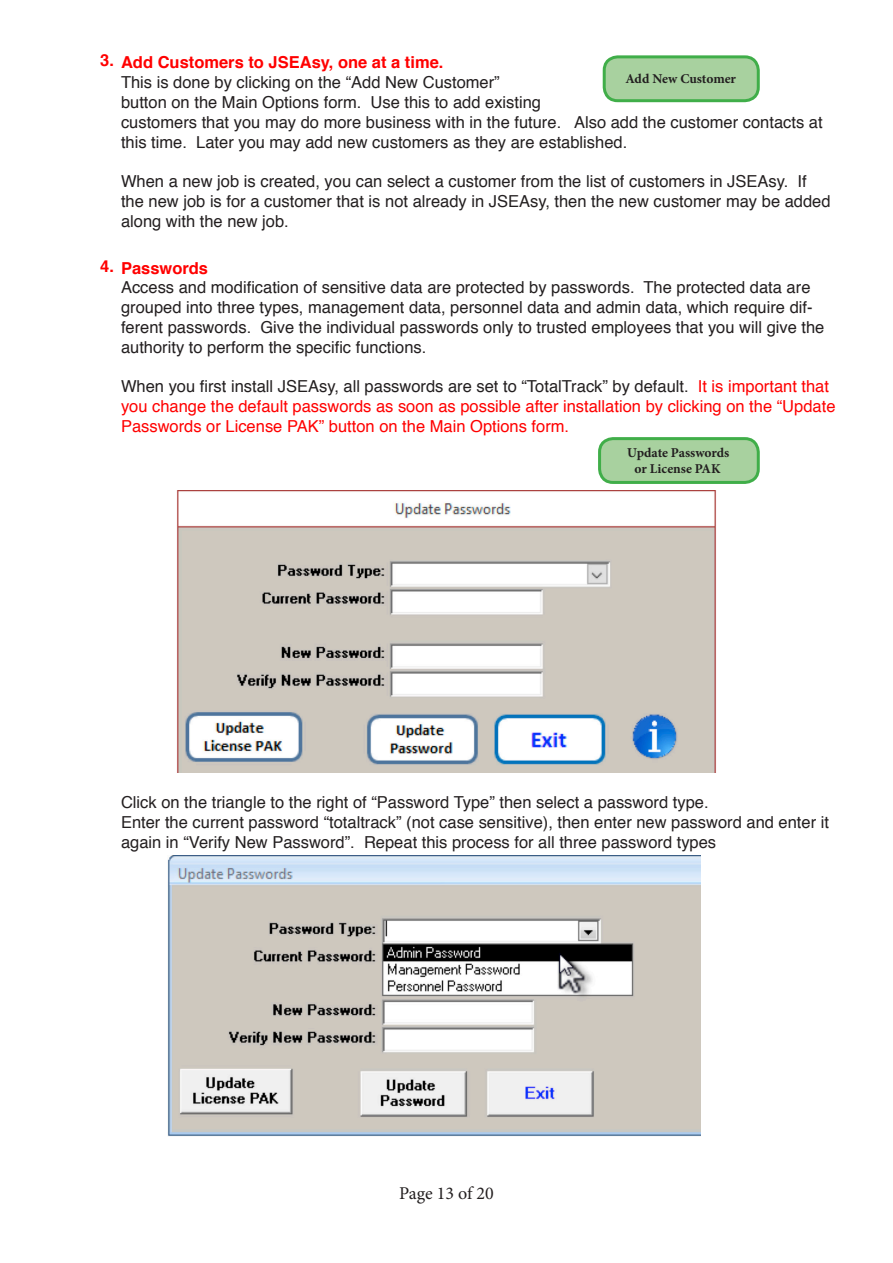
<style>
.page{position:relative;width:893px;height:1263px;background:#fff}
.page>*{position:absolute;margin:0;border:0;box-sizing:border-box;transform-origin:0 0}
.t1{font:18px "Minion Pro";letter-spacing:-.005em;color:#231f20}
.t2{font:16.5px/19.8px "Helvetica";color:#231f20}
.t3{font:16.5px/19.8px "Helvetica";color:#f00}
.TOC_1{font:700 16.5px "Helvetica";color:#f00}
.t4{font:700 13.5px "Minion Pro";letter-spacing:-.005em;color:#231f20}
.s1{color:#231f20}
</style>
<div class="page">
<div style="left:604px;top:57px;width:154px;height:44px;background:#a8d19f;border-radius:14px"></div>
<div style="left:603px;top:55px;width:157px;height:47px;border:3px solid #40ae49;border-radius:14px"></div>
<div style="left:600px;top:439px;width:158px;height:43px;background:#a8d19f;border-radius:14px"></div>
<div style="left:598px;top:437px;width:162px;height:47px;border:3px solid #40ae49;border-radius:14px"></div>
<img style="left:177px;top:491px;width:539px;height:281px">
<img style="left:168px;top:855px;width:532px;height:281px">
<p class="TOC_1" style="left:100px;top:47px;width:15px">3.</p>
<p class="TOC_1" style="left:121px;top:49px;width:324px">Add Customers to JSEAsy, one at a time.</p>
<p class="t2" style="left:121px;top:73px;width:380px">This is done by clicking on the “Add New Customer”</p>
<p class="t2" style="left:121px;top:93px;width:422px">button on the Main Options form. Use this to add existing</p>
<p class="t2" style="left:121px;top:113px;width:703px">customers that you may do more business with in the future. Also add the customer contacts at this time. Later you may add new customers as they are established.</p>
<p class="t2" style="left:121px;top:172px;width:711px">When a new job is created, you can select a customer from the list of customers in JSEAsy. If the new job is for a customer that is not already in JSEAsy, then the new customer may be added along with the new job.</p>
<p class="TOC_1" style="left:100px;top:254px;width:109px">4. Passwords</p>
<p class="t2" style="left:121px;top:278px;width:705px">Access and modification of sensitive data are protected by passwords. The protected data are grouped into three types, management data, personnel data and admin data, which require dif&shy;ferent passwords. Give the individual passwords only to trusted employees that you will give the authority to perform the specific functions.</p>
<p class="t3" style="left:121px;top:377px;width:716px"><span class="s1">When you first install JSEAsy, all passwords are set to “TotalTrack” by default.</span> It is important that you change the default passwords as soon as possible after installation by clicking on the “Update<br>Passwords or License PAK” button on the Main Options form.</p>
<p class="t4" style="left:625px;top:69px;width:112px">Add New Customer</p>
<p class="t4" style="left:627px;top:443px;width:104px">Update Passwords</p>
<p class="t4" style="left:634px;top:459px;width:88px">or License PAK</p>
<p class="t2" style="left:121px;top:793px;width:589px">Click on the triangle to the right of “Password Type” then select a password type.</p>
<p class="t2" style="left:121px;top:813px;width:709px">Enter the current password “totaltrack” (not case sensitive), then enter new password and enter it again in “Verify New Password”. Repeat this process for all three password types</p>
<p class="t1" style="left:399px;top:1181px;width:96px">Page 13 of 20</p>
</div>
